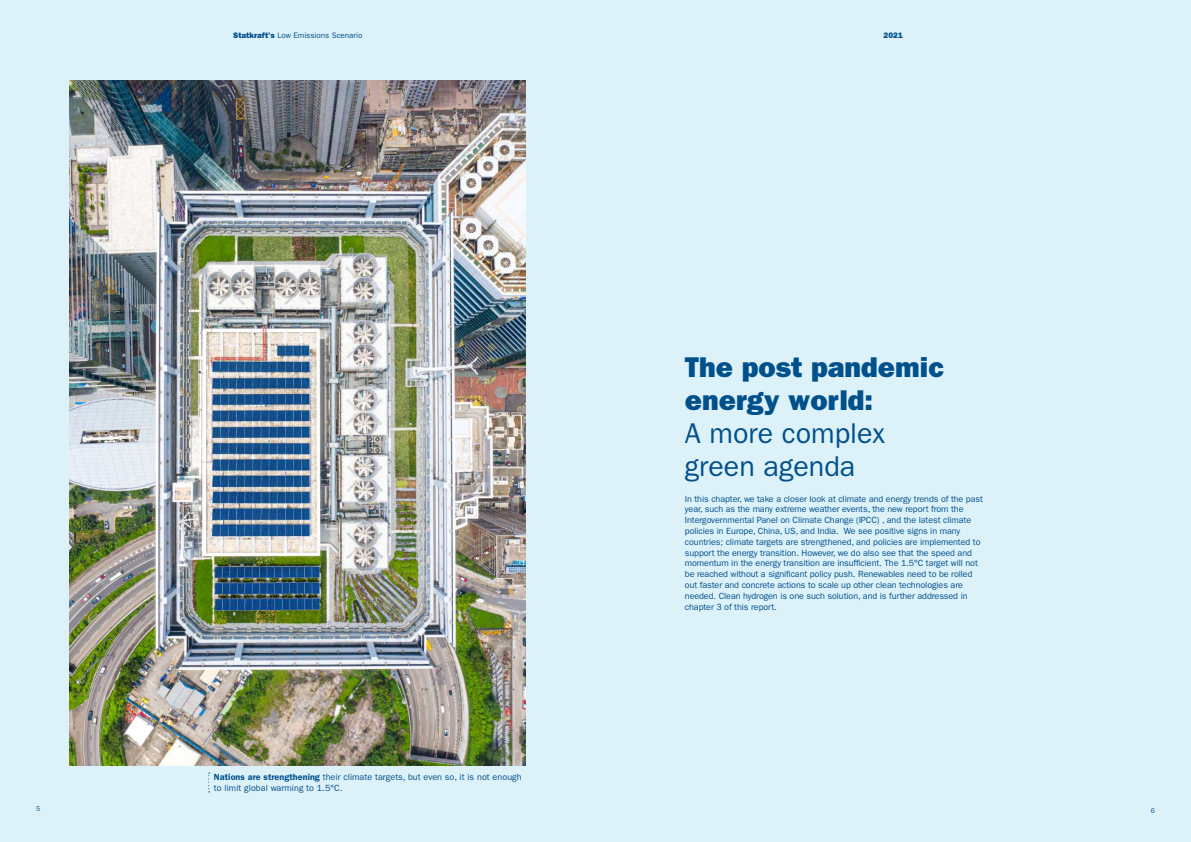
<style>
.page{position:relative;width:1191px;height:842px;background:#ddf1f9}
.page>*{position:absolute;margin:0;border:0;box-sizing:border-box;transform-origin:0 0}
.t1{font:28.7px/33px "ITC Franklin Gothic Std Hvy";color:#00508c}
.t2{font:28.7px/33px "ITC Franklin Gothic Std";color:#00508c}
.t3{font:9px/10.8px "ITC Franklin Gothic Std";letter-spacing:-.01em;color:#00508c}
.t4{font:8px "ITC Franklin Gothic Std";color:#00508c}
.t5{font:8px "ITC Franklin Gothic Std Hvy";color:#00508c}
.t6{font:7px "ITC Franklin Gothic Std";color:#00508c}
.s1{font-family:"ITC Franklin Gothic Std Hvy"}
.s2{font-weight:600}
</style>
<div class="page">
<img style="left:70px;top:80px;width:456px;height:685px">
<svg style="left:208px;top:772px;width:2px;height:20px"></svg>
<p class="t4" style="left:233px;top:31px;width:131px"><span class="s1">Statkraft's</span> Low Emissions Scenario</p>
<p class="t5" style="left:883px;top:30px;width:21px">2021</p>
<h1 class="t1" style="left:685px;top:351px;width:260px">The post pandemic energy world:</h1>
<h1 class="t2" style="left:685px;top:417px;width:202px">A more complex green agenda</h1>
<p class="t3" style="left:214px;top:772px;width:309px"><span class="s2">Nations are strengthening</span> their climate targets, but even so, it is not enough to limit global warming to 1.5°C.</p>
<p class="t3" style="left:685px;top:493px;width:299px">In this chapter, we take a closer look at climate and energy trends of the past year, such as the many extreme weather events, the new report from the Intergovernmental Panel on Climate Change (IPCC) , and the latest climate policies in Europe, China, US, and India. We see positive signs in many countries; climate targets are strengthened, and policies are implemented to support the energy transition. However, we do also see that the speed and momentum in the energy transition are insufficient. The 1.5°C target will not be reached without a significant policy push. Renewables need to be rolled out faster and concrete actions to scale up other clean technologies are needed. Clean hydrogen is one such solution, and is further addressed in chapter 3 of this report.</p>
<p class="t6" style="left:36px;top:804px;width:6px">5</p>
<p class="t6" style="left:1150px;top:807px;width:6px">6</p>
</div>
